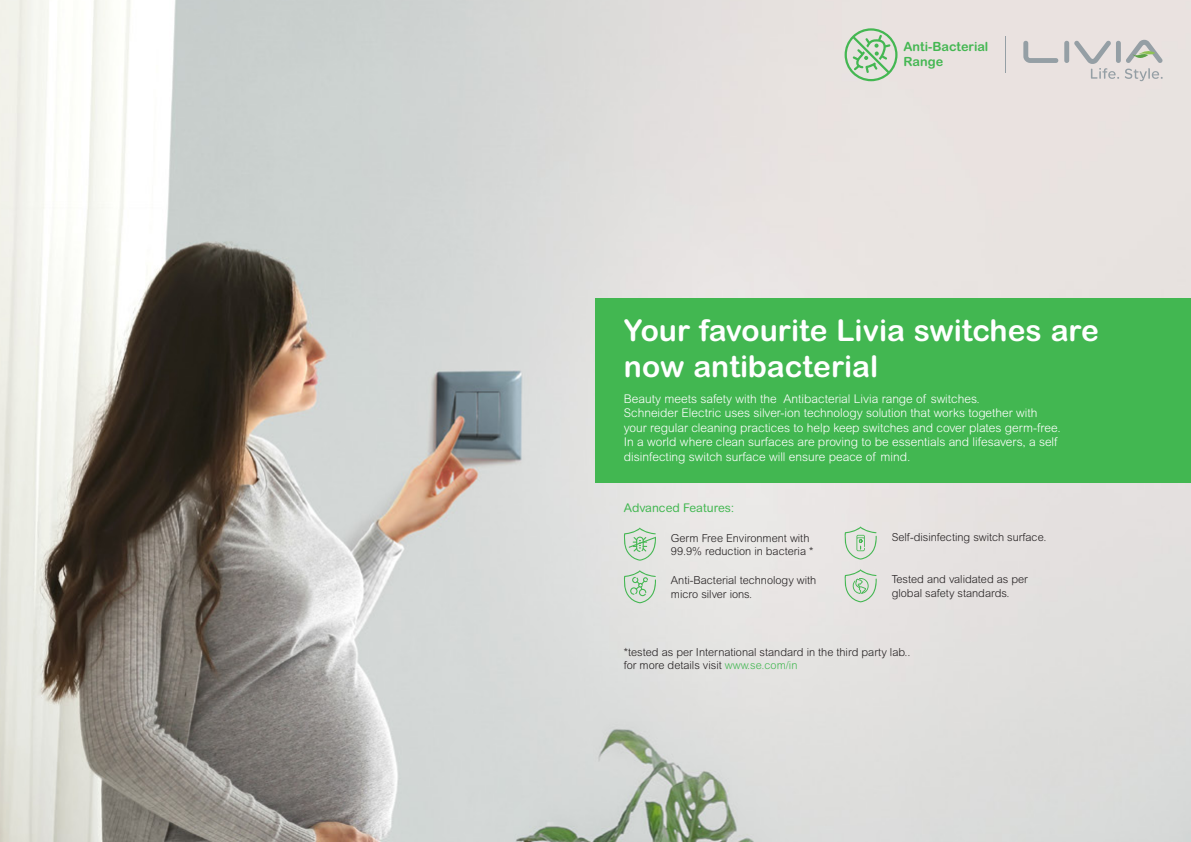
<style>
.page{position:relative;width:1191px;height:842px;background:#fff}
.page>*{position:absolute;margin:0;border:0;box-sizing:border-box;transform-origin:0 0}
.t1{font:700 30px/36px "Arial Rounded MT Std";color:#fff}
.t2{font:700 12.7px/15.2px "Arial Rounded MT Std";color:#44b752}
.t3{font:300 12px/14.4px "Arial Rounded MT Std";color:#fff}
.t4{font:12px "Arial Rounded MT Std";color:#42b751}
.t5{font:300 11px/13.2px "Arial Rounded MT Std";color:#231f20}
.s1{color:#42b751}
</style>
<div class="page">
<img style="left:0;top:0;width:1191px;height:842px">
<svg style="left:1023px;top:40px;width:139px;height:41px;background:#d6d3d2"></svg>
<svg style="left:844px;top:28px;width:53px;height:53px;background:#bcd6b9"></svg>
<hr style="left:1005px;top:37px;width:1px;height:36px;background:#959fa5">
<div style="left:595px;top:298px;width:596px;height:185px;background:#42b751"></div>
<svg style="left:622px;top:528px;width:34px;height:33px"></svg>
<svg style="left:622px;top:570px;width:34px;height:33px"></svg>
<svg style="left:843px;top:526px;width:33px;height:34px"></svg>
<svg style="left:843px;top:569px;width:33px;height:33px"></svg>
<p class="t2" style="left:903px;top:38px;width:86px">Anti-Bacterial<br>Range</p>
<h1 class="t1" style="left:624px;top:312px;width:476px">Your favourite Livia switches are now antibacterial</h1>
<p class="t3" style="left:624px;top:391px;width:438px">Beauty meets safety with the Antibacterial Livia range of switches.<br>Schneider Electric uses silver-ion technology solution that works together with your regular cleaning practices to help keep switches and cover plates germ-free.<br>In a world where clean surfaces are proving to be essentials and lifesavers, a self disinfecting switch surface will ensure peace of mind.</p>
<p class="t4" style="left:624px;top:501px;width:112px">Advanced Features:</p>
<p class="t5" style="left:671px;top:531px;width:144px">Germ Free Environment with<br>99.9% reduction in bacteria *</p>
<p class="t5" style="left:671px;top:574px;width:147px">Anti-Bacterial technology with micro silver ions.</p>
<p class="t5" style="left:891px;top:530px;width:156px">Self-disinfecting switch surface.</p>
<p class="t5" style="left:891px;top:573px;width:138px">Tested and validated as per global safety standards.</p>
<p class="t5" style="left:624px;top:645px;width:288px">*tested as per International standard in the third party lab.. for more details visit <span class="s1">www.se.com/in</span></p>
</div>
